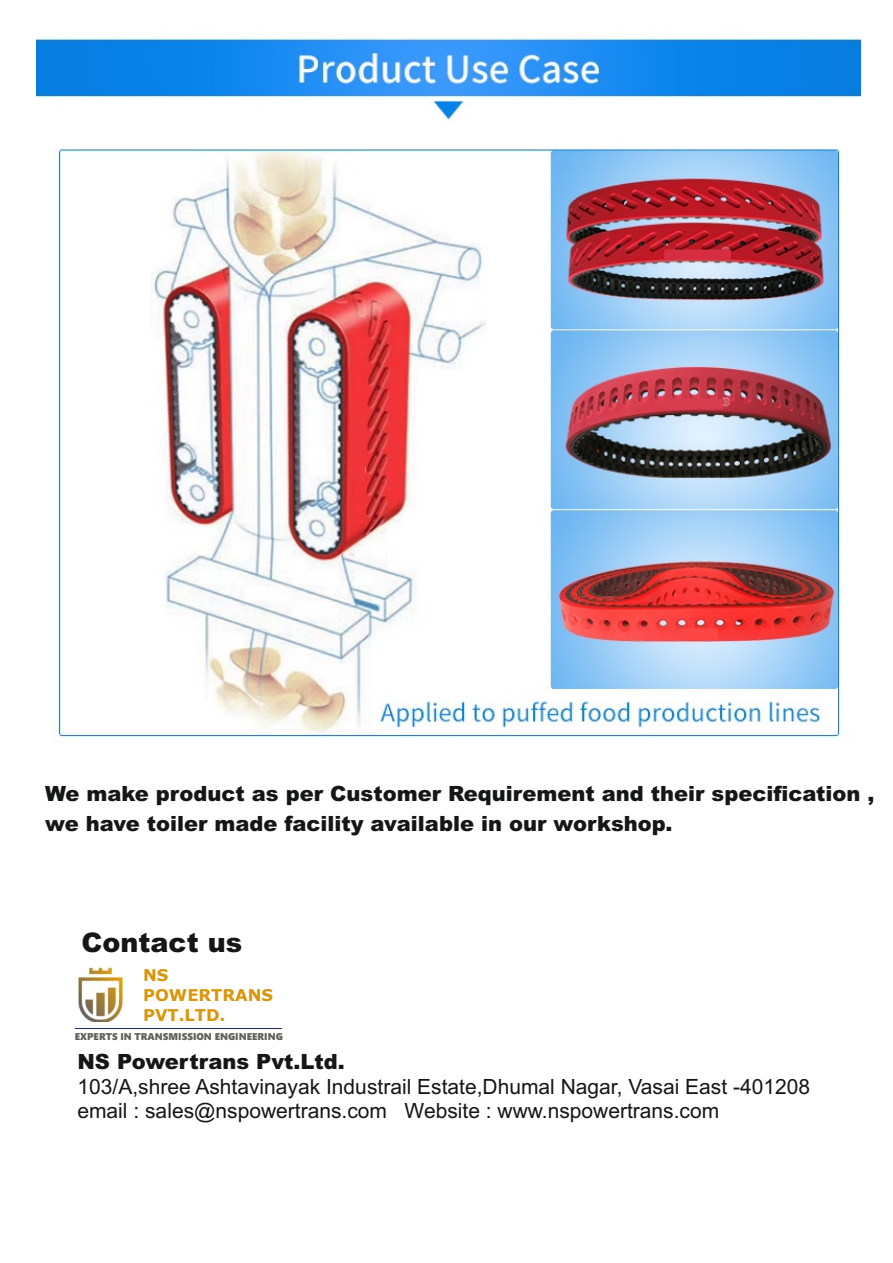
<style>
.page{position:relative;width:893px;height:1263px;background:#fff}
.page>*{position:absolute;margin:0;border:0;box-sizing:border-box;transform-origin:0 0}
.t1{font:900 27px "Arial";color:#151616}
.t2{font:900 21px/29.5px "Arial";color:#151616}
.t3{font:21px/23.4px "Arial";color:#151616}
.t4{font:700 16.35px/19.8px "Verdana";color:#d9960a}
.t5{font:9.9px "Segoe UI Black";color:#616159}
</style>
<div class="page">
<img style="left:36px;top:38px;width:824px;height:700px">
<svg style="left:664px;top:249px;width:67px;height:11px"></svg>
<svg style="left:665px;top:398px;width:58px;height:12px"></svg>
<svg style="left:679px;top:628px;width:39px;height:12px"></svg>
<svg style="left:350px;top:402px;width:15px;height:80px"></svg>
<hr style="left:75px;top:1027px;width:207px;height:1px;background:#1f2b63">
<img style="left:79px;top:967px;width:44px;height:54px">
<p class="t2" style="left:45px;top:781px;width:831px">We make product as per Customer Requirement and their specification , we have toiler made facility available in our workshop.</p>
<p class="t1" style="left:82px;top:933px;width:162px">Contact us</p>
<p class="t4" style="left:143px;top:966px;width:132px">NS<br>POWERTRANS<br>PVT.LTD.</p>
<p class="t5" style="left:75px;top:1032px;width:210px">EXPERTS IN TRANSMISSION ENGINEERING</p>
<p class="t2" style="left:77px;top:1049px;width:269px">NS Powertrans Pvt.Ltd.</p>
<p class="t3" style="left:77px;top:1077px;width:734px">103/A,shree Ashtavinayak Industrail Estate,Dhumal Nagar, Vasai East -401208 email : sales@nspowertrans.com Website : www.nspowertrans.com</p>
</div>
